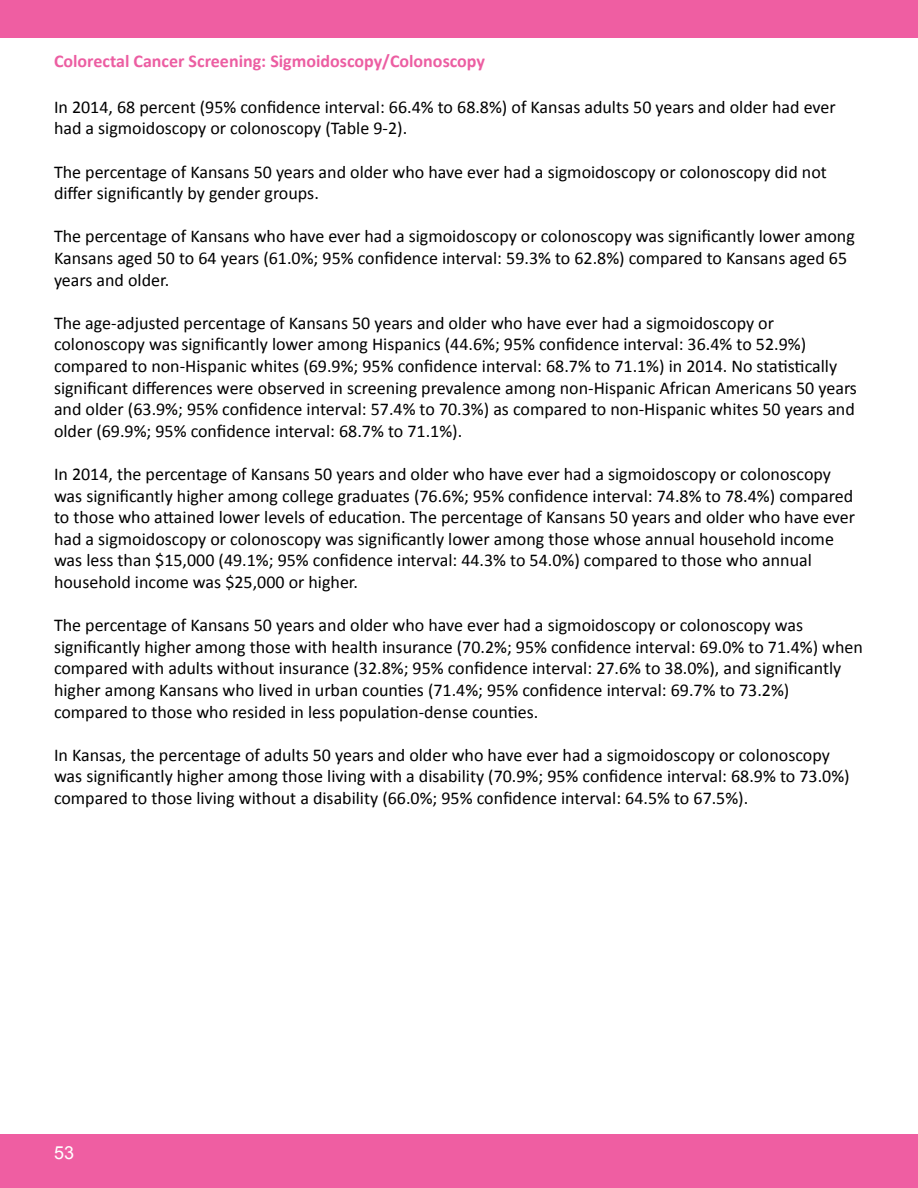
<style>
.page{position:relative;width:918px;height:1188px;background:#fff}
.page>*{position:absolute;margin:0;border:0;box-sizing:border-box;transform-origin:0 0}
.t1{font:18px/21.6px "Calibri";color:#000}
.t2{font:700 18px "Calibri";color:#ec5ea2}
.t3{font:18px "Arial";color:#fff}
</style>
<div class="page">
<div style="left:0;top:0;width:918px;height:38px;background:#ef5ea2"></div>
<div style="left:0;top:1134px;width:918px;height:54px;background:#ef5ea2"></div>
<p class="t2" style="left:54px;top:50px;width:433px">Colorectal Cancer Screening: Sigmoidoscopy/Colonoscopy</p>
<p class="t1" style="left:54px;top:95px;width:783px">In 2014, 68 percent (95% confidence interval: 66.4% to 68.8%) of Kansas adults 50 years and older had ever had a sigmoidoscopy or colonoscopy (Table 9-2).</p>
<p class="t1" style="left:54px;top:160px;width:774px">The percentage of Kansans 50 years and older who have ever had a sigmoidoscopy or colonoscopy did not differ significantly by gender groups.</p>
<p class="t1" style="left:54px;top:225px;width:802px">The percentage of Kansans who have ever had a sigmoidoscopy or colonoscopy was significantly lower among<br>Kansans aged 50 to 64 years (61.0%; 95% confidence interval: 59.3% to 62.8%) compared to Kansans aged 65 years and older.</p>
<p class="t1" style="left:54px;top:311px;width:805px">The age-adjusted percentage of Kansans 50 years and older who have ever had a sigmoidoscopy or colonoscopy was significantly lower among Hispanics (44.6%; 95% confidence interval: 36.4% to 52.9%) compared to non-Hispanic whites (69.9%; 95% confidence interval: 68.7% to 71.1%) in 2014. No statistically significant differences were observed in screening prevalence among non-Hispanic African Americans 50 years and older (63.9%; 95% confidence interval: 57.4% to 70.3%) as compared to non-Hispanic whites 50 years and older (69.9%; 95% confidence interval: 68.7% to 71.1%).</p>
<p class="t1" style="left:54px;top:462px;width:803px">In 2014, the percentage of Kansans 50 years and older who have ever had a sigmoidoscopy or colonoscopy was significantly higher among college graduates (76.6%; 95% confidence interval: 74.8% to 78.4%) compared to those who attained lower levels of education. The percentage of Kansans 50 years and older who have ever had a sigmoidoscopy or colonoscopy was significantly lower among those whose annual household income was less than $15,000 (49.1%; 95% confidence interval: 44.3% to 54.0%) compared to those who annual household income was $25,000 or higher.</p>
<p class="t1" style="left:54px;top:614px;width:810px">The percentage of Kansans 50 years and older who have ever had a sigmoidoscopy or colonoscopy was significantly higher among those with health insurance (70.2%; 95% confidence interval: 69.0% to 71.4%) when compared with adults without insurance (32.8%; 95% confidence interval: 27.6% to 38.0%), and significantly higher among Kansans who lived in urban counties (71.4%; 95% confidence interval: 69.7% to 73.2%) compared to those who resided in less population-dense counties.</p>
<p class="t1" style="left:54px;top:743px;width:797px">In Kansas, the percentage of adults 50 years and older who have ever had a sigmoidoscopy or colonoscopy was significantly higher among those living with a disability (70.9%; 95% confidence interval: 68.9% to 73.0%) compared to those living without a disability (66.0%; 95% confidence interval: 64.5% to 67.5%).</p>
<p class="t3" style="left:54px;top:1143px;width:22px">53</p>
</div>
